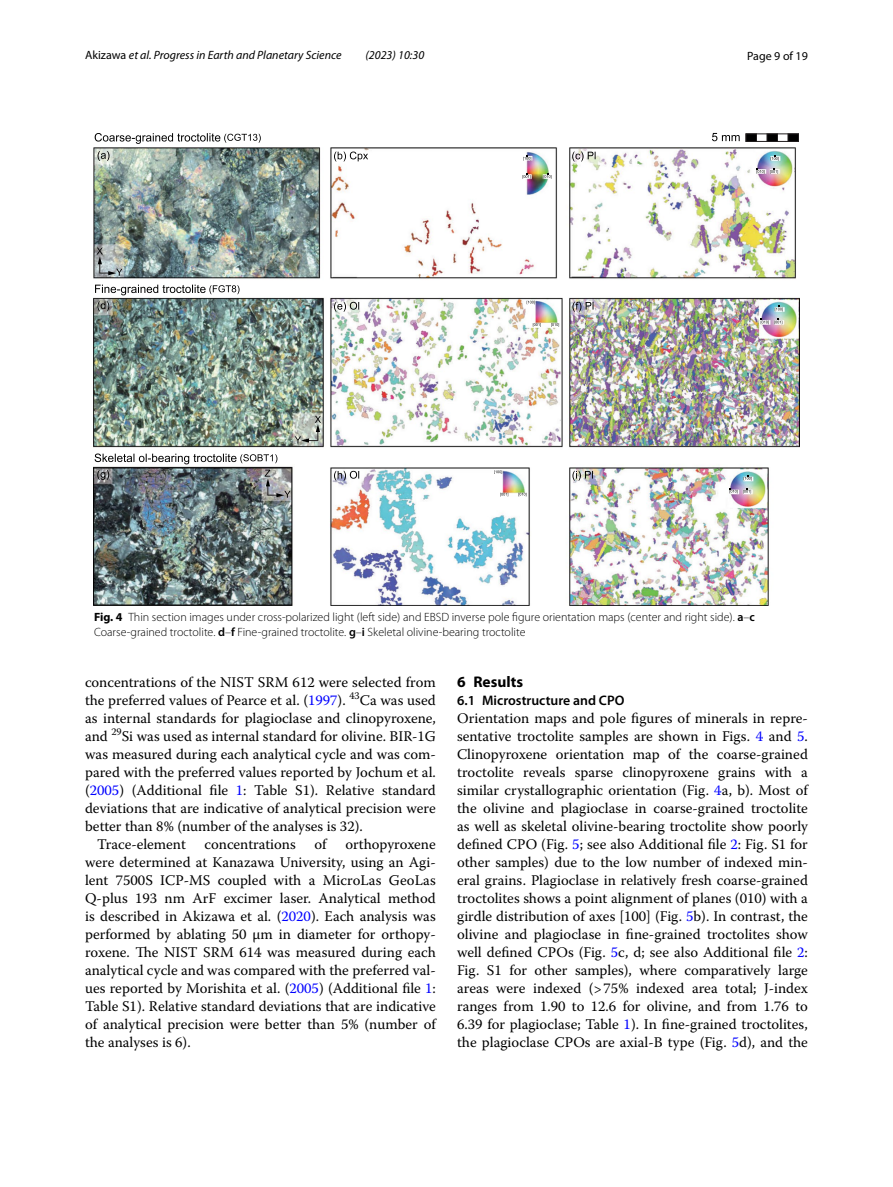
<style>
.page{position:relative;width:893px;height:1187px;background:#fff}
.page>*{position:absolute;margin:0;border:0;box-sizing:border-box;transform-origin:0 0}
.t1{font:700 15.45px "Myriad Pro";color:#000}
.t2{font:14.7px/18px "Warnock Pro";color:#000;text-align:justify}
.t3{font:600 13.8px "Myriad Pro";color:#000}
.t4{font:300 12px/15px "Myriad Pro";color:#000}
.t5{font:italic 12px "Myriad Pro";color:#000}
.t6{font:12px "Myriad Pro";color:#000}
.s1{font-style:normal}
.s2{font-weight:700}
.s3{font-weight:600}
.s4{color:#00f}
</style>
<div class="page">
<img style="left:94px;top:147px;width:705px;height:458px">
<svg style="left:95px;top:133px;width:166px;height:11px"></svg>
<svg style="left:95px;top:284px;width:145px;height:11px"></svg>
<svg style="left:98px;top:151px;width:12px;height:10px"></svg>
<svg style="left:712px;top:133px;width:28px;height:8px"></svg>
<div style="left:745px;top:133px;width:54px;height:9px;border:1px solid #211d1e"></div>
<div style="left:746px;top:134px;width:10px;height:7px;background:#000"></div>
<div style="left:746px;top:134px;width:11px;height:8px;border:1px solid #211d1e"></div>
<div style="left:767px;top:134px;width:10px;height:7px;background:#000"></div>
<div style="left:767px;top:134px;width:11px;height:8px;border:1px solid #211d1e"></div>
<div style="left:788px;top:134px;width:10px;height:7px;background:#000"></div>
<div style="left:788px;top:134px;width:11px;height:8px;border:1px solid #211d1e"></div>
<svg style="left:97px;top:247px;width:25px;height:28px"></svg>
<svg style="left:334px;top:151px;width:34px;height:10px"></svg>
<svg style="left:572px;top:151px;width:24px;height:10px"></svg>
<svg style="left:295px;top:416px;width:26px;height:27px"></svg>
<svg style="left:97px;top:301px;width:12px;height:10px"></svg>
<svg style="left:334px;top:302px;width:25px;height:10px"></svg>
<svg style="left:572px;top:302px;width:21px;height:10px"></svg>
<img style="left:95px;top:453px;width:196px;height:44px">
<svg style="left:334px;top:471px;width:25px;height:10px"></svg>
<svg style="left:572px;top:471px;width:21px;height:10px"></svg>
<svg style="left:518px;top:493px;width:8px;height:3px"></svg>
<svg style="left:500px;top:493px;width:8px;height:3px"></svg>
<svg style="left:494px;top:470px;width:8px;height:4px"></svg>
<svg style="left:551px;top:323px;width:8px;height:3px"></svg>
<svg style="left:533px;top:323px;width:8px;height:3px"></svg>
<svg style="left:527px;top:301px;width:8px;height:3px"></svg>
<svg style="left:775px;top:306px;width:8px;height:5px"></svg>
<svg style="left:761px;top:319px;width:21px;height:5px"></svg>
<svg style="left:744px;top:475px;width:8px;height:5px"></svg>
<svg style="left:743px;top:488px;width:8px;height:5px"></svg>
<svg style="left:730px;top:488px;width:7px;height:5px"></svg>
<svg style="left:771px;top:155px;width:8px;height:6px"></svg>
<svg style="left:770px;top:168px;width:8px;height:6px"></svg>
<svg style="left:756px;top:168px;width:8px;height:6px"></svg>
<svg style="left:543px;top:173px;width:8px;height:6px"></svg>
<svg style="left:522px;top:173px;width:8px;height:6px"></svg>
<svg style="left:523px;top:155px;width:8px;height:5px"></svg>
<p class="t5" style="left:85px;top:48px;width:258px"><span class="s1">Akizawa</span> et al. Progress in Earth and Planetary Science</p>
<p class="t5" style="left:365px;top:48px;width:60px">(2023) 10:30</p>
<p class="t6" style="left:747px;top:48px;width:62px">Page 9 of 19</p>
<p class="t4" style="left:94px;top:609px;width:662px"><span class="s2">Fig. 4</span> Thin section images under cross-polarized light (left side) and EBSD inverse pole figure orientation maps (center and right side). <span class="s3">a</span>–<span class="s3">c<br></span>Coarse-grained troctolite. <span class="s3">d</span>–<span class="s3">f</span> Fine-grained troctolite. <span class="s3">g</span>–<span class="s3">i</span> Skeletal olivine-bearing troctolite</p>
<p class="t2" style="left:85px;top:672px;width:352px">concentrations of the NIST SRM 612 were selected from</p>
<p class="t2" style="left:85px;top:690px;width:352px">the preferred values of Pearce et al. (<span class="s4">1997</span>). <sup>43</sup>Ca was used</p>
<p class="t2" style="left:85px;top:708px;width:352px">as internal standards for plagioclase and clinopyroxene,</p>
<p class="t2" style="left:85px;top:726px;width:352px">and <sup>29</sup>Si was used as internal standard for olivine. BIR-1G</p>
<p class="t2" style="left:85px;top:744px;width:352px">was measured during each analytical cycle and was com-</p>
<p class="t2" style="left:85px;top:762px;width:352px">pared with the preferred values reported by Jochum et al.</p>
<p class="t2" style="left:85px;top:780px;width:352px">(<span class="s4">2005</span>) (Additional file <span class="s4">1</span>: Table S1). Relative standard</p>
<p class="t2" style="left:85px;top:798px;width:352px">deviations that are indicative of analytical precision were</p>
<p class="t2" style="left:85px;top:816px;width:279px">better than 8% (number of the analyses is 32).</p>
<p class="t2" style="left:97px;top:834px;width:90px">Trace-element</p>
<p class="t2" style="left:205px;top:834px;width:93px">concentrations</p>
<p class="t2" style="left:315px;top:834px;width:14px">of</p>
<p class="t2" style="left:85px;top:834px;width:352px;text-indent:260px">orthopyroxene were determined at Kanazawa University, using an Agi&shy;lent 7500S ICP-MS coupled with a MicroLas GeoLas Q-plus 193 nm ArF excimer laser. Analytical method is described in Akizawa et al. (<span class="s4">2020</span>). Each analysis was performed by ablating 50 µm in diameter for orthopy&shy;roxene. The NIST SRM 614 was measured during each analytical cycle and was compared with the preferred val&shy;ues reported by Morishita et al. (<span class="s4">2005</span>) (Additional file <span class="s4">1</span>:<br>Table S1). Relative standard deviations that are indicative of analytical precision were better than 5% (number of the analyses is 6).</p>
<p class="t1" style="left:457px;top:672px;width:67px">6 Results</p>
<p class="t3" style="left:457px;top:691px;width:169px">6.1 Microstructure and CPO</p>
<p class="t2" style="left:457px;top:709px;width:352px">Orientation maps and pole figures of minerals in repre&shy;sentative troctolite samples are shown in Figs. <span class="s4">4</span> and <span class="s4">5</span>.<br>Clinopyroxene orientation map of the coarse-grained troctolite reveals sparse clinopyroxene grains with a similar crystallographic orientation (Fig. <span class="s4">4</span>a, b). Most of the olivine and plagioclase in coarse-grained troctolite as well as skeletal olivine-bearing troctolite show poorly defined CPO (Fig. <span class="s4">5</span>; see also Additional file <span class="s4">2</span>: Fig. S1 for other samples) due to the low number of indexed min&shy;eral grains. Plagioclase in relatively fresh coarse-grained troctolites shows a point alignment of planes (010) with a girdle distribution of axes [100] (Fig. <span class="s4">5</span>b). In contrast, the olivine and plagioclase in fine-grained troctolites show well defined CPOs (Fig. <span class="s4">5</span>c, d; see also Additional file <span class="s4">2</span>:<br>Fig. S1 for other samples), where comparatively large areas were indexed (&gt;75% indexed area total; J-index ranges from 1.90 to 12.6 for olivine, and from 1.76 to 6.39 for plagioclase; Table <span class="s4">1</span>). In fine-grained troctolites, the plagioclase CPOs are axial-B type (Fig. <span class="s4">5</span>d), and the</p>
</div>
